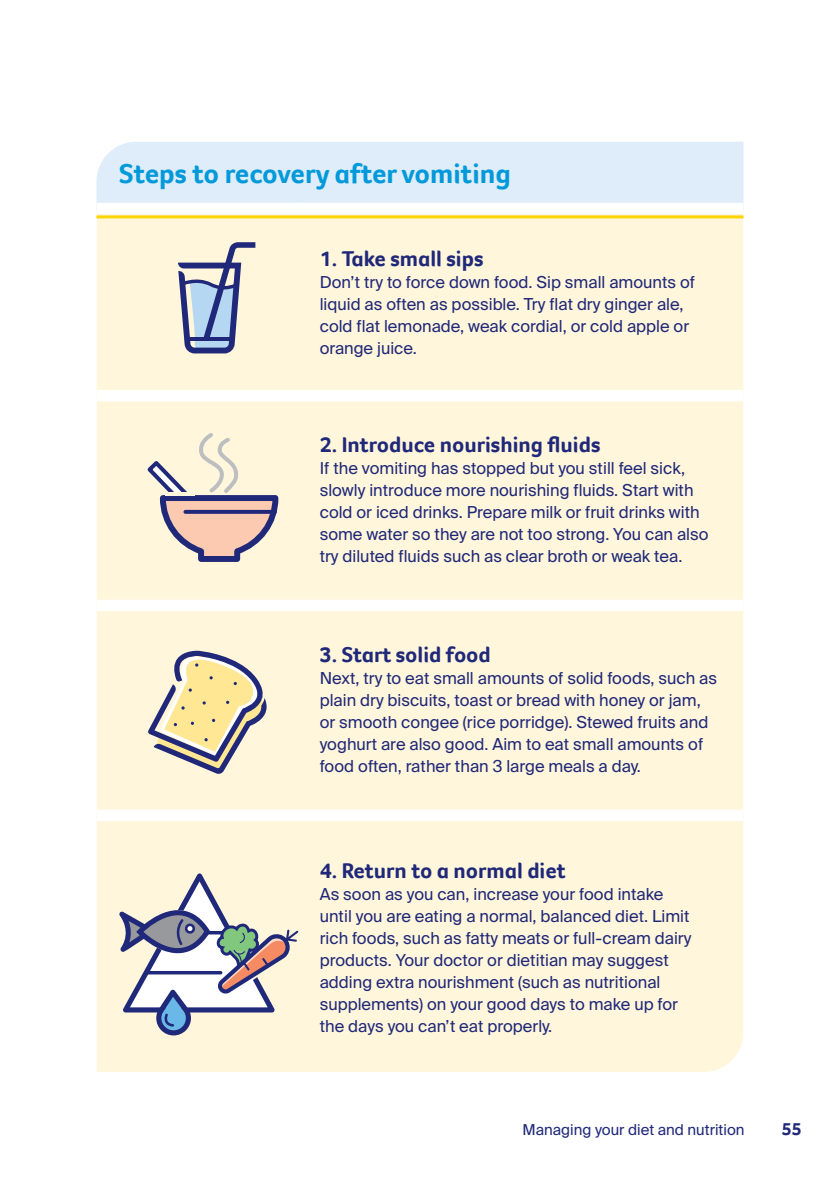
<style>
.page{position:relative;width:840px;height:1191px;background:#fff}
.page>*{position:absolute;margin:0;border:0;box-sizing:border-box;transform-origin:0 0}
.t1{font:700 28px "Foco CC";color:#0099da}
.t2{font:700 22px "Foco CC";color:#1f2879}
.t3{font:700 18px "Foco CC";color:#1f2879}
.t4{font:16.4px/22px "Suisse Intl";color:#1f2879}
.t5{font:15px "Suisse Intl";color:#1f2879}
</style>
<div class="page">
<div style="left:96px;top:142px;width:647px;height:66px;background:#dfecf9"></div>
<div style="left:96px;top:214px;width:647px;height:857px;background:#fff6db"></div>
<div style="left:96px;top:203px;width:201px;height:11px;background:#fff"></div>
<div style="left:297px;top:203px;width:446px;height:11px;background:#fff"></div>
<div style="left:96px;top:390px;width:201px;height:11px;background:#fff"></div>
<div style="left:297px;top:390px;width:446px;height:11px;background:#fff"></div>
<div style="left:96px;top:600px;width:201px;height:11px;background:#fff"></div>
<div style="left:297px;top:600px;width:446px;height:11px;background:#fff"></div>
<div style="left:96px;top:809px;width:201px;height:12px;background:#fff"></div>
<div style="left:297px;top:809px;width:446px;height:12px;background:#fff"></div>
<hr style="left:96px;top:215px;width:647px;height:3px;background:#ffd400">
<svg style="left:177px;top:242px;width:78px;height:111px;background:#afb4c3"></svg>
<svg style="left:148px;top:646px;width:119px;height:128px;background:#d8cdb2"></svg>
<svg style="left:144px;top:431px;width:137px;height:134px;background:#e1d2c5"></svg>
<svg style="left:185px;top:510px;width:90px;height:4px"></svg>
<hr style="left:166px;top:492px;width:29px;height:3px;background:#fff6db">
<svg style="left:119px;top:873px;width:179px;height:162px"></svg>
<h1 class="t1" style="left:119px;top:155px;width:393px">Steps to recovery after vomiting</h1>
<h2 class="t2" style="left:319px;top:244px;width:165px">1. Take small sips</h2>
<p class="t4" style="left:319px;top:271px;width:376px">Don’t try to force down food. Sip small amounts of liquid as often as possible. Try flat dry ginger ale, cold flat lemonade, weak cordial, or cold apple or orange juice.</p>
<h2 class="t2" style="left:319px;top:430px;width:282px">2. Introduce nourishing fluids</h2>
<p class="t4" style="left:319px;top:457px;width:390px">If the vomiting has stopped but you still feel sick, slowly introduce more nourishing fluids. Start with cold or iced drinks. Prepare milk or fruit drinks with some water so they are not too strong. You can also try diluted fluids such as clear broth or weak tea.</p>
<h2 class="t2" style="left:319px;top:640px;width:173px">3. Start solid food</h2>
<p class="t4" style="left:319px;top:667px;width:398px">Next, try to eat small amounts of solid foods, such as plain dry biscuits, toast or bread with honey or jam, or smooth congee (rice porridge). Stewed fruits and yoghurt are also good. Aim to eat small amounts of food often, rather than 3 large meals a day.</p>
<h2 class="t2" style="left:319px;top:856px;width:247px">4. Return to a normal diet</h2>
<p class="t4" style="left:319px;top:883px;width:373px">As soon as you can, increase your food intake until you are eating a normal, balanced diet. Limit rich foods, such as fatty meats or full-cream dairy products. Your doctor or dietitian may suggest adding extra nourishment (such as nutritional supplements) on your good days to make up for the days you can’t eat properly.</p>
<p class="t5" style="left:522px;top:1121px;width:223px">Managing your diet and nutrition</p>
<p class="t3" style="left:781px;top:1117px;width:21px">55</p>
</div>
